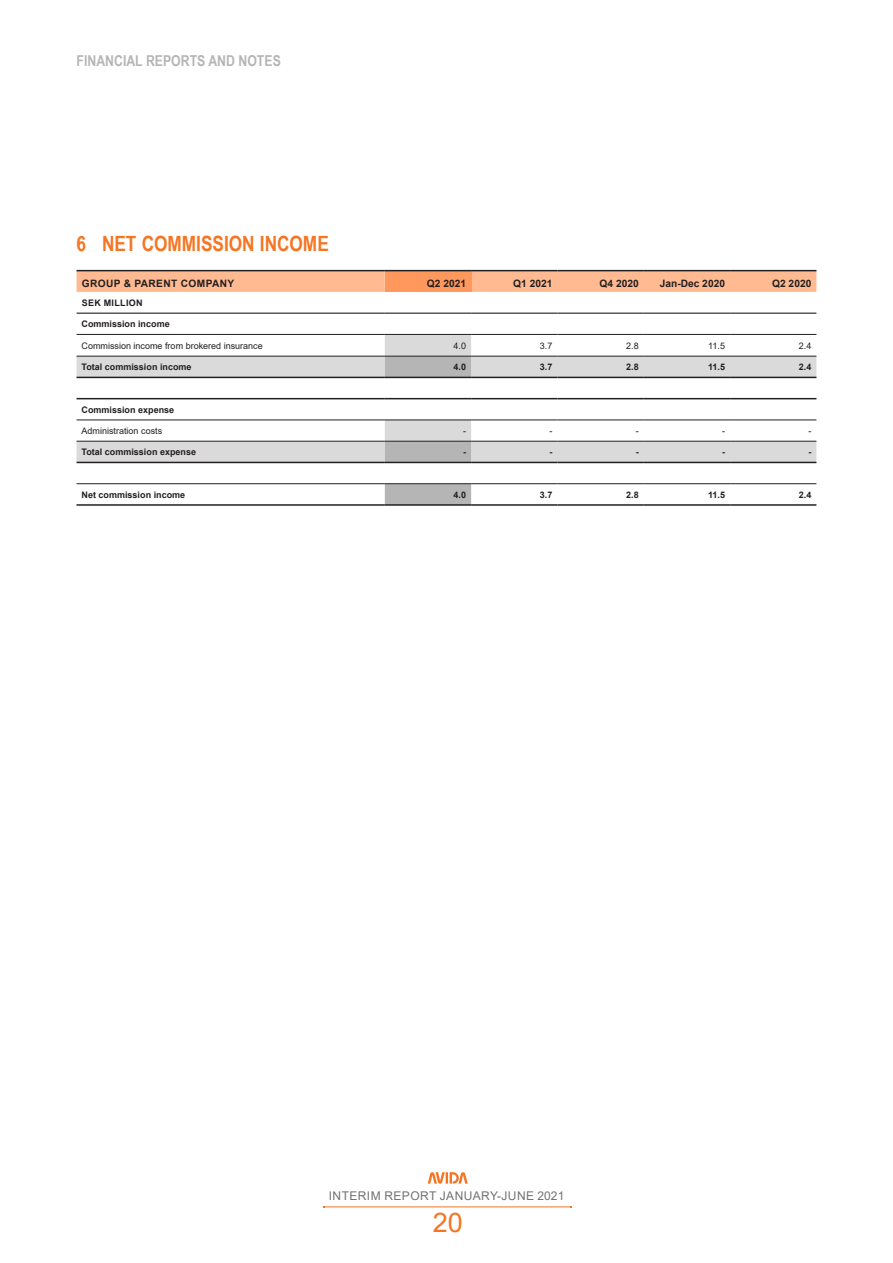
<style>
.page{position:relative;width:893px;height:1263px;background:#fff}
.page>*{position:absolute;margin:0;border:0;box-sizing:border-box;transform-origin:0 0}
.t1{font:27px "Arial";color:#f57523}
.Noter_rubrik{font:700 21px "Arial Narrow";color:#f57523}
.t2{font:700 15px "Arial Narrow";color:#b6b5b6}
.t3{font:12px "Arial";letter-spacing:.035em;color:#717271}
.Bröd_06_8_12{font:700 10.2px "Arial";color:#231f20}
.Bröd_06_8_12-2{font:700 10.2px "Arial";letter-spacing:.035em;color:#231f20}
.not_text{font:700 9px "Arial";color:#231f20}
.not_text-2{font:9px "Arial";color:#231f20}
.not_siffra_summa{font:700 9px "Arial";color:#231f20}
.not_mellis_1{font:700 9px "Arial";color:#231f20}
.not_siffra{font:9px "Arial";color:#231f20}
.not_text-3{font:700 9px "Arial";letter-spacing:.035em;color:#231f20}
</style>
<div class="page">
<svg style="left:428px;top:1172px;width:40px;height:11px"></svg>
<hr style="left:324px;top:1206px;width:247px;height:1px;background:#f57523">
<svg style="left:77px;top:271px;width:739px;height:21px;background:#fab78f"></svg>
<div style="left:385px;top:271px;width:86px;height:21px;background:#ff985d"></div>
<svg style="left:77px;top:333px;width:739px;height:171px"></svg>
<hr style="left:77px;top:270px;width:308px;height:1px;background:#231f20">
<hr style="left:385px;top:270px;width:86px;height:1px;background:#231f20">
<hr style="left:471px;top:270px;width:86px;height:1px;background:#231f20">
<hr style="left:557px;top:270px;width:87px;height:1px;background:#231f20">
<hr style="left:644px;top:270px;width:86px;height:1px;background:#231f20">
<hr style="left:730px;top:270px;width:86px;height:1px;background:#231f20">
<hr style="left:77px;top:313px;width:308px;height:1px;background:#231f20">
<hr style="left:385px;top:313px;width:86px;height:1px;background:#231f20">
<hr style="left:471px;top:313px;width:86px;height:1px;background:#231f20">
<hr style="left:557px;top:313px;width:87px;height:1px;background:#231f20">
<hr style="left:644px;top:313px;width:86px;height:1px;background:#231f20">
<hr style="left:730px;top:313px;width:86px;height:1px;background:#231f20">
<hr style="left:77px;top:334px;width:308px;height:1px;background:#231f20">
<hr style="left:385px;top:334px;width:86px;height:1px;background:#231f20">
<hr style="left:471px;top:334px;width:86px;height:1px;background:#231f20">
<hr style="left:557px;top:334px;width:87px;height:1px;background:#231f20">
<hr style="left:644px;top:334px;width:86px;height:1px;background:#231f20">
<hr style="left:730px;top:334px;width:86px;height:1px;background:#231f20">
<hr style="left:77px;top:356px;width:308px;height:1px;background:#231f20">
<hr style="left:385px;top:356px;width:86px;height:1px;background:#231f20">
<hr style="left:471px;top:356px;width:86px;height:1px;background:#231f20">
<hr style="left:557px;top:356px;width:87px;height:1px;background:#231f20">
<hr style="left:644px;top:356px;width:86px;height:1px;background:#231f20">
<hr style="left:730px;top:356px;width:86px;height:1px;background:#231f20">
<hr style="left:77px;top:420px;width:308px;height:1px;background:#231f20">
<hr style="left:385px;top:420px;width:86px;height:1px;background:#231f20">
<hr style="left:471px;top:420px;width:86px;height:1px;background:#231f20">
<hr style="left:557px;top:420px;width:87px;height:1px;background:#231f20">
<hr style="left:644px;top:420px;width:86px;height:1px;background:#231f20">
<hr style="left:730px;top:420px;width:86px;height:1px;background:#231f20">
<hr style="left:77px;top:441px;width:308px;height:1px;background:#231f20">
<hr style="left:385px;top:441px;width:86px;height:1px;background:#231f20">
<hr style="left:471px;top:441px;width:86px;height:1px;background:#231f20">
<hr style="left:557px;top:441px;width:87px;height:1px;background:#231f20">
<hr style="left:644px;top:441px;width:86px;height:1px;background:#231f20">
<hr style="left:730px;top:441px;width:86px;height:1px;background:#231f20">
<hr style="left:77px;top:483px;width:308px;height:1px;background:#231f20">
<hr style="left:385px;top:483px;width:86px;height:1px;background:#231f20">
<hr style="left:471px;top:483px;width:86px;height:1px;background:#231f20">
<hr style="left:557px;top:483px;width:87px;height:1px;background:#231f20">
<hr style="left:644px;top:483px;width:86px;height:1px;background:#231f20">
<hr style="left:730px;top:483px;width:86px;height:1px;background:#231f20">
<hr style="left:77px;top:377px;width:308px;height:1px;background:#231f20">
<hr style="left:385px;top:377px;width:86px;height:1px;background:#231f20">
<hr style="left:471px;top:377px;width:86px;height:1px;background:#231f20">
<hr style="left:557px;top:377px;width:87px;height:1px;background:#231f20">
<hr style="left:644px;top:377px;width:86px;height:1px;background:#231f20">
<hr style="left:730px;top:377px;width:86px;height:1px;background:#231f20">
<hr style="left:77px;top:462px;width:308px;height:1px;background:#231f20">
<hr style="left:385px;top:462px;width:86px;height:1px;background:#231f20">
<hr style="left:471px;top:462px;width:86px;height:1px;background:#231f20">
<hr style="left:557px;top:462px;width:87px;height:1px;background:#231f20">
<hr style="left:644px;top:462px;width:86px;height:1px;background:#231f20">
<hr style="left:730px;top:462px;width:86px;height:1px;background:#231f20">
<hr style="left:77px;top:398px;width:308px;height:1px;background:#231f20">
<hr style="left:385px;top:398px;width:86px;height:1px;background:#231f20">
<hr style="left:471px;top:398px;width:86px;height:1px;background:#231f20">
<hr style="left:557px;top:398px;width:87px;height:1px;background:#231f20">
<hr style="left:644px;top:398px;width:86px;height:1px;background:#231f20">
<hr style="left:730px;top:398px;width:86px;height:1px;background:#231f20">
<hr style="left:77px;top:504px;width:308px;height:2px;background:#231f20">
<hr style="left:385px;top:504px;width:86px;height:2px;background:#231f20">
<hr style="left:471px;top:504px;width:86px;height:2px;background:#231f20">
<hr style="left:557px;top:504px;width:87px;height:2px;background:#231f20">
<hr style="left:644px;top:504px;width:86px;height:2px;background:#231f20">
<hr style="left:730px;top:504px;width:86px;height:2px;background:#231f20">
<p class="t2" style="left:77px;top:50px;width:206px">FINANCIAL REPORTS AND NOTES</p>
<p class="Noter_rubrik" style="left:77px;top:227px;width:254px">6 NET COMMISSION INCOME</p>
<p class="Bröd_06_8_12-2" style="left:82px;top:276px;width:154px">GROUP &amp; PARENT COMPANY</p>
<p class="Bröd_06_8_12" style="left:427px;top:276px;width:41px">Q2 2021</p>
<p class="Bröd_06_8_12" style="left:513px;top:276px;width:41px">Q1 2021</p>
<p class="Bröd_06_8_12" style="left:600px;top:276px;width:41px">Q4 2020</p>
<p class="Bröd_06_8_12" style="left:660px;top:276px;width:67px">Jan-Dec 2020</p>
<p class="Bröd_06_8_12" style="left:772px;top:276px;width:41px">Q2 2020</p>
<p class="not_text-3" style="left:82px;top:296px;width:62px">SEK MILLION</p>
<p class="not_mellis_1" style="left:82px;top:318px;width:90px">Commission income</p>
<p class="not_text-2" style="left:82px;top:339px;width:183px">Commission income from brokered insurance</p>
<p class="not_siffra" style="left:454px;top:339px;width:14px">4.0</p>
<p class="not_siffra" style="left:540px;top:339px;width:14px">3.7</p>
<p class="not_siffra" style="left:626px;top:339px;width:14px">2.8</p>
<p class="not_siffra" style="left:708px;top:339px;width:18px">11.5</p>
<p class="not_siffra" style="left:799px;top:339px;width:14px">2.4</p>
<p class="not_text" style="left:82px;top:361px;width:111px">Total commission income</p>
<p class="not_siffra_summa" style="left:454px;top:361px;width:14px">4.0</p>
<p class="not_siffra_summa" style="left:540px;top:361px;width:14px">3.7</p>
<p class="not_siffra_summa" style="left:626px;top:361px;width:14px">2.8</p>
<p class="not_siffra_summa" style="left:708px;top:361px;width:19px">11.5</p>
<p class="not_siffra_summa" style="left:799px;top:361px;width:14px">2.4</p>
<p class="not_mellis_1" style="left:82px;top:403px;width:94px">Commission expense</p>
<p class="not_text-2" style="left:82px;top:424px;width:82px">Administration costs</p>
<p class="not_siffra" style="left:463px;top:424px;width:4px">-</p>
<p class="not_siffra" style="left:549px;top:424px;width:4px">-</p>
<p class="not_siffra" style="left:636px;top:424px;width:4px">-</p>
<p class="not_siffra" style="left:722px;top:424px;width:4px">-</p>
<p class="not_siffra" style="left:808px;top:424px;width:4px">-</p>
<p class="not_text" style="left:82px;top:446px;width:116px">Total commission expense</p>
<p class="not_siffra_summa" style="left:463px;top:446px;width:4px">-</p>
<p class="not_siffra_summa" style="left:549px;top:446px;width:4px">-</p>
<p class="not_siffra_summa" style="left:636px;top:446px;width:4px">-</p>
<p class="not_siffra_summa" style="left:722px;top:446px;width:4px">-</p>
<p class="not_siffra_summa" style="left:808px;top:446px;width:4px">-</p>
<p class="not_text" style="left:82px;top:488px;width:105px">Net commission income</p>
<p class="not_siffra_summa" style="left:454px;top:488px;width:14px">4.0</p>
<p class="not_siffra_summa" style="left:540px;top:488px;width:14px">3.7</p>
<p class="not_siffra_summa" style="left:626px;top:488px;width:14px">2.8</p>
<p class="not_siffra_summa" style="left:708px;top:488px;width:19px">11.5</p>
<p class="not_siffra_summa" style="left:799px;top:488px;width:14px">2.4</p>
<h3 class="t3" style="left:329px;top:1187px;width:237px">INTERIM REPORT JANUARY-JUNE 2021</h3>
<h1 class="t1" style="left:433px;top:1204px;width:32px">20</h1>
</div>
